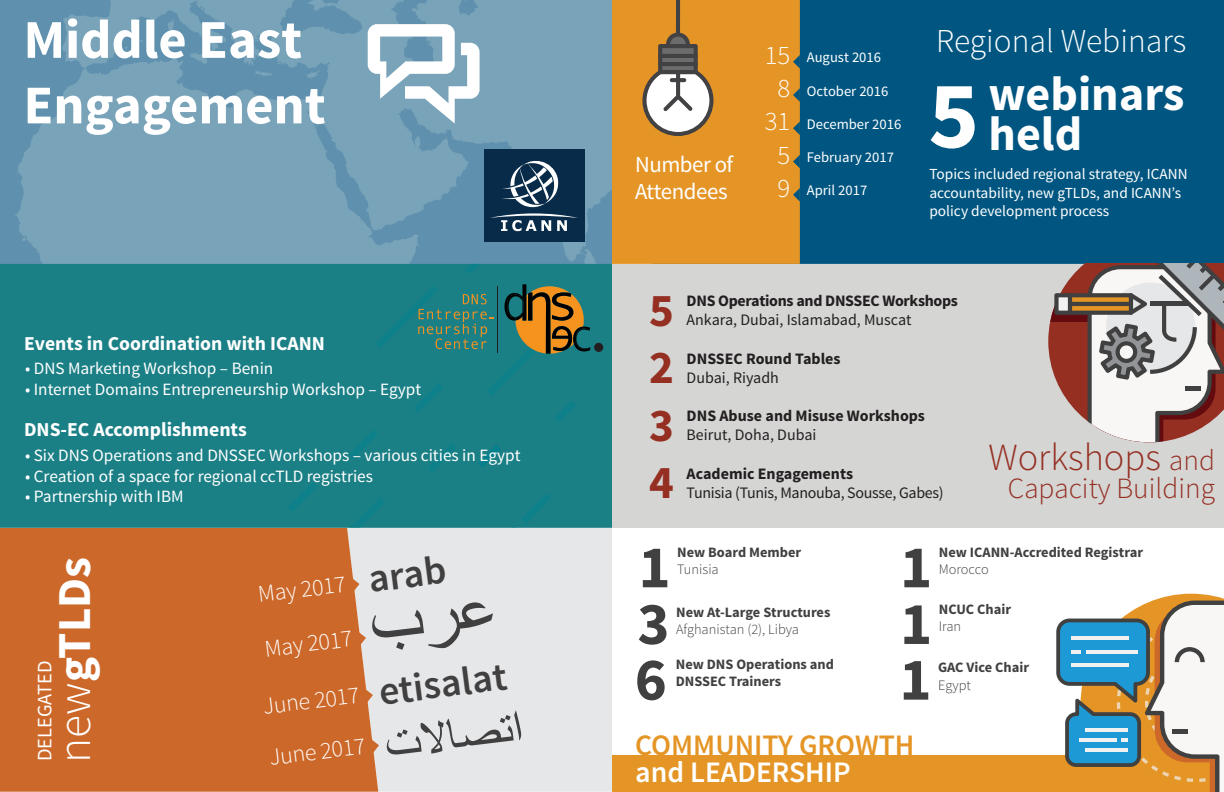
<style>
.page{position:relative;width:1224px;height:792px;background:#fff}
.page>*{position:absolute;margin:0;border:0;box-sizing:border-box;transform-origin:0 0}
.t1{font:700 60.6px "Source Sans Pro";color:#404041}
.t2{font:700 54.6px/65.6px "Source Sans Pro";color:#fff}
.t3{font:700 48.1px/40.1px "Source Sans Pro";color:#fff}
.t4{font:700 47.3px "Source Sans Pro";color:#fff}
.t5{font:700 47px "Source Sans Pro";color:#952f22}
.t6{font:600 39.9px "Source Sans Pro";color:#404041}
.t7{font:300 38.4px "Source Sans Pro";color:#952f22}
.t8{font:300 33.4px "Source Sans Pro";color:#fff}
.t9{font:600 29.7px "Source Sans Pro";color:#e59525}
.t10{font:600 29.7px "Source Sans Pro";color:#fff}
.t11{font:300 29.3px "Source Sans Pro";color:#952f22}
.t12{font:300 23.9px "Source Sans Pro";color:#fff}
.t13{font:22.9px/27.5px "Source Sans Pro";letter-spacing:-.02em;color:#fff}
.t14{font:20.5px "Source Sans Pro";color:#fff}
.t15{font:700 19.7px "Source Sans Pro";color:#fff}
.t16{font:17.3px "Source Sans Pro";color:#fff}
.t17{font:700 16px "Source Sans Pro";color:#231f20}
.t18{font:16px "Source Sans Pro";color:#231f20}
.t19{font:16px "Source Sans Pro";letter-spacing:-.02em;color:#231f20}
.t20{font:700 16px "Source Sans Pro";letter-spacing:-.02em;color:#231f20}
.t21{font:15.4px/18.4px "Source Sans Pro";color:#fff}
.t22{font:14.6px "Source Sans Pro";color:#fff}
.t23{font:700 14.4px "Source Sans Pro";color:#404041}
.t24{font:300 14.4px "Source Sans Pro";color:#404041}
.s1{font-weight:300;font-size:26.6px}
.s2{font-size:96.2px}
.s3{font-weight:300}
.s4{font-weight:600;font-size:39.9px;color:#404041}
.s5{font-size:29.3px}
</style>
<div class="page">
<svg style="left:0;top:0;width:612px;height:264px;background:#719eb5"></svg>
<div style="left:484px;top:150px;width:101px;height:92px;background:#072b49"></div>
<svg style="left:502px;top:161px;width:57px;height:46px"></svg>
<svg style="left:490px;top:213px;width:88px;height:18px"></svg>
<div style="left:612px;top:755px;width:515px;height:37px;background:#e59525"></div>
<div style="left:378px;top:528px;width:234px;height:264px;background:#e6e7e8"></div>
<svg style="left:1056px;top:594px;width:168px;height:198px"></svg>
<div style="left:612px;top:264px;width:612px;height:264px;background:#d5d5d4"></div>
<div style="left:0;top:528px;width:378px;height:264px;background:#cc6829"></div>
<div style="left:800px;top:0;width:424px;height:264px;background:#005681"></div>
<div style="left:612px;top:0;width:188px;height:264px;background:#e59525"></div>
<svg style="left:642px;top:33px;width:72px;height:103px"></svg>
<svg style="left:670px;top:78px;width:16px;height:4px"></svg>
<hr style="left:676px;top:0;width:4px;height:35px;background:#424143">
<div style="left:0;top:264px;width:612px;height:264px;background:#1b8086"></div>
<svg style="left:793px;top:55px;width:7px;height:14px"></svg>
<svg style="left:793px;top:88px;width:7px;height:14px"></svg>
<svg style="left:793px;top:121px;width:7px;height:14px"></svg>
<svg style="left:793px;top:155px;width:7px;height:13px"></svg>
<svg style="left:793px;top:188px;width:7px;height:14px"></svg>
<svg style="left:1048px;top:264px;width:176px;height:178px;background:#b6a09c"></svg>
<svg style="left:372px;top:602px;width:121px;height:48px;background:#c7c8c9"></svg>
<svg style="left:387px;top:710px;width:134px;height:45px;background:#cacbcc"></svg>
<svg style="left:371px;top:739px;width:8px;height:14px"></svg>
<svg style="left:365px;top:689px;width:8px;height:14px"></svg>
<svg style="left:358px;top:632px;width:8px;height:13px"></svg>
<svg style="left:352px;top:578px;width:7px;height:14px"></svg>
<svg style="left:504px;top:493px;width:48px;height:35px;background:#1a8087"></svg>
<svg style="left:342px;top:497px;width:43px;height:31px"></svg>
<svg style="left:427px;top:443px;width:30px;height:30px"></svg>
<svg style="left:348px;top:429px;width:30px;height:30px"></svg>
<svg style="left:465px;top:264px;width:30px;height:10px"></svg>
<svg style="left:288px;top:482px;width:30px;height:30px"></svg>
<svg style="left:478px;top:444px;width:23px;height:24px"></svg>
<div style="left:594px;top:343px;width:9px;height:9px;background:#231f20;border-radius:50%"></div>
<svg style="left:375px;top:284px;width:215px;height:139px;background:#2e7b75"></svg>
<svg style="left:368px;top:24px;width:112px;height:100px"></svg>
<h2 class="t2" style="left:24px;top:9px;width:304px">Middle East<br>Engagement</h2>
<h3 class="t8" style="left:936px;top:21px;width:252px">Regional Webinars</h3>
<p class="t22" style="left:765px;top:48px;width:118px"><span class="s1">15</span> August 2016</p>
<p class="t22" style="left:777px;top:82px;width:113px"><span class="s1">8</span> October 2016</p>
<p class="t22" style="left:765px;top:115px;width:138px"><span class="s1">31</span> December 2016</p>
<p class="t22" style="left:777px;top:148px;width:118px"><span class="s1">5</span> February 2017</p>
<p class="t22" style="left:777px;top:181px;width:91px"><span class="s1">9</span> April 2017</p>
<h3 class="t3" style="left:989px;top:76px;width:197px;text-indent:-60px"><span class="s2">5</span> webinars held</h3>
<p class="t21" style="left:929px;top:165px;width:260px">Topics included regional strategy, ICANN accountability, new gTLDs, and ICANN’s policy development process</p>
<h3 class="t13" style="left:635px;top:151px;width:100px">Number of<br>Attendees</h3>
<p class="t15" style="left:24px;top:330px;width:302px">Events in Coordination with ICANN</p>
<p class="t16" style="left:25px;top:358px;width:250px">• DNS Marketing Workshop – Benin</p>
<p class="t16" style="left:25px;top:379px;width:398px">• Internet Domains Entrepreneurship Workshop – Egypt</p>
<p class="t15" style="left:24px;top:417px;width:224px">DNS-EC Accomplishments</p>
<p class="t16" style="left:25px;top:444px;width:497px">• Six DNS Operations and DNSSEC Workshops – various cities in Egypt</p>
<p class="t16" style="left:25px;top:465px;width:349px">• Creation of a space for regional ccTLD registries</p>
<p class="t16" style="left:25px;top:486px;width:160px">• Partnership with IBM</p>
<h3 class="t4" style="left:44px;top:763px;width:208px;rotate:-90deg"><span class="s3">new</span>gTLDs</h3>
<p class="t14" style="left:32px;top:761px;width:102px;rotate:-90deg">DELEGATED</p>
<h3 class="t12" style="left:257px;top:580px;width:90px;rotate:-7deg">May 2017</h3>
<h3 class="t12" style="left:263px;top:634px;width:90px;rotate:-7deg">May 2017</h3>
<h3 class="t6" style="left:366px;top:554px;width:80px;rotate:-7deg">arab</h3>
<h3 class="t12" style="left:262px;top:692px;width:247px;rotate:-7deg">June 2017 <span class="s4">etisalat</span></h3>
<h3 class="t12" style="left:268px;top:743px;width:98px;rotate:-7deg">June 2017</h3>
<h3 class="t5" style="left:649px;top:280px;width:26px">5</h3>
<h3 class="t5" style="left:649px;top:337px;width:26px">2</h3>
<h3 class="t5" style="left:649px;top:395px;width:26px">3</h3>
<h3 class="t5" style="left:649px;top:452px;width:26px">4</h3>
<p class="t20" style="left:687px;top:291px;width:273px">DNS Operations and DNSSEC Workshops</p>
<p class="t18" style="left:687px;top:310px;width:227px">Ankara, Dubai, Islamabad, Muscat</p>
<p class="t17" style="left:687px;top:348px;width:155px">DNSSEC Round Tables</p>
<p class="t18" style="left:687px;top:368px;width:94px">Dubai, Riyadh</p>
<p class="t17" style="left:687px;top:406px;width:240px">DNS Abuse and Misuse Workshops</p>
<p class="t18" style="left:687px;top:425px;width:131px">Beirut, Doha, Dubai</p>
<p class="t17" style="left:687px;top:463px;width:168px">Academic Engagements</p>
<p class="t19" style="left:687px;top:483px;width:259px">Tunisia (Tunis, Manouba, Sousse, Gabes)</p>
<h3 class="t7" style="left:988px;top:434px;width:228px">Workshops <span class="s5">and</span></h3>
<h3 class="t11" style="left:1008px;top:470px;width:209px">Capacity Building</h3>
<h1 class="t1" style="left:639px;top:528px;width:34px">1</h1>
<p class="t23" style="left:677px;top:543px;width:126px">New Board Member</p>
<p class="t24" style="left:677px;top:561px;width:43px">Tunisia</p>
<h1 class="t1" style="left:900px;top:528px;width:34px">1</h1>
<p class="t23" style="left:939px;top:543px;width:206px">New ICANN-Accredited Registrar</p>
<p class="t24" style="left:939px;top:561px;width:51px">Morocco</p>
<h1 class="t1" style="left:637px;top:585px;width:34px">3</h1>
<p class="t23" style="left:676px;top:603px;width:156px">New At-Large Structures</p>
<p class="t24" style="left:676px;top:620px;width:124px">Afghanistan (2), Libya</p>
<h1 class="t1" style="left:900px;top:585px;width:34px">1</h1>
<p class="t23" style="left:939px;top:600px;width:74px">NCUC Chair</p>
<p class="t24" style="left:939px;top:617px;width:24px">Iran</p>
<h1 class="t1" style="left:635px;top:641px;width:34px">6</h1>
<p class="t23" style="left:676px;top:655px;width:160px">New DNS Operations and</p>
<p class="t23" style="left:676px;top:672px;width:107px">DNSSEC Trainers</p>
<h1 class="t1" style="left:900px;top:641px;width:34px">1</h1>
<p class="t23" style="left:938px;top:658px;width:92px">GAC Vice Chair</p>
<p class="t24" style="left:938px;top:676px;width:34px">Egypt</p>
<h3 class="t9" style="left:635px;top:727px;width:281px">COMMUNITY GROWTH</h3>
<h3 class="t10" style="left:635px;top:753px;width:217px">and LEADERSHIP</h3>
</div>
